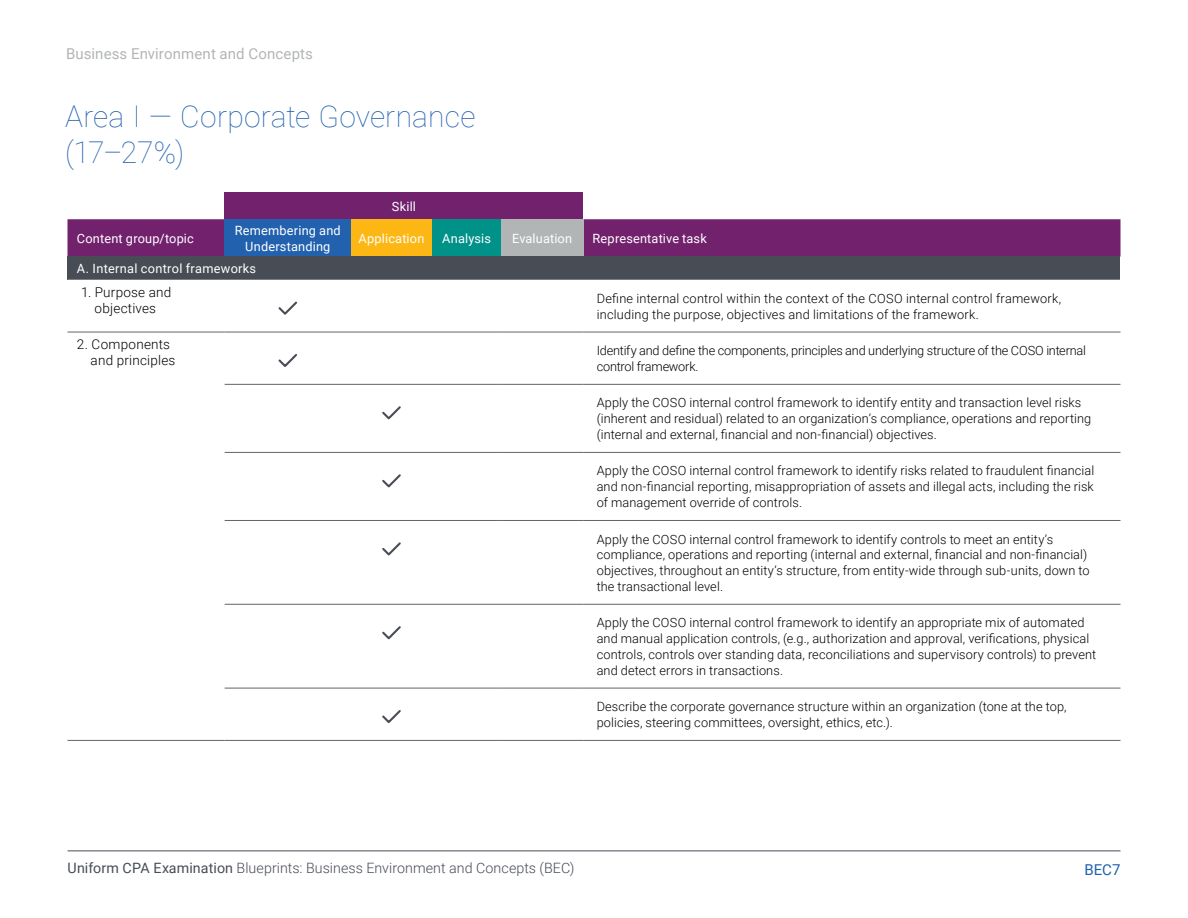
<style>
.page{position:relative;width:1188px;height:918px;background:#fff}
.page>*{position:absolute;margin:0;border:0;box-sizing:border-box;transform-origin:0 0}
.t1{font:100 30px/36px "Roboto";letter-spacing:.005em;color:#2261ae}
.t2{font:15px "Roboto";letter-spacing:.01em;color:#b2b5b6}
.t3{font:15px "Roboto";color:#2261ae}
.t4{font:300 14.25px "Roboto";letter-spacing:.005em;color:#474c55}
.t5{font:300 13.5px/16.5px "Roboto";letter-spacing:.015em;color:#000;text-align:center}
.t6{font:300 12.75px/15.8px "Roboto";letter-spacing:.01em;color:#000}
.t7{font:12.75px/15.8px "Roboto";letter-spacing:.015em;color:#fff;text-align:center}
.t8{font:300 12.75px/15.8px "Roboto";letter-spacing:-.015em;color:#000}
.s1{font-weight:400}
</style>
<div class="page">
<hr style="left:68px;top:850px;width:1052px;height:1px;background:#474c55">
<div style="left:225px;top:192px;width:358px;height:27px;background:#72226d"></div>
<div style="left:68px;top:219px;width:1052px;height:38px;background:#72226d"></div>
<div style="left:225px;top:219px;width:126px;height:38px;background:#2261ae"></div>
<div style="left:351px;top:219px;width:81px;height:38px;background:#fdb714"></div>
<div style="left:432px;top:219px;width:69px;height:38px;background:#009189"></div>
<div style="left:501px;top:219px;width:82px;height:38px;background:#b2b5b6"></div>
<div style="left:68px;top:257px;width:1052px;height:23px;background:#474c55"></div>
<svg style="left:68px;top:331px;width:1052px;height:409px"></svg>
<hr style="left:68px;top:740px;width:157px;height:1px;background:#636466">
<hr style="left:225px;top:452px;width:126px;height:1px;background:#636466">
<hr style="left:351px;top:452px;width:81px;height:1px;background:#636466">
<hr style="left:432px;top:452px;width:69px;height:1px;background:#636466">
<hr style="left:501px;top:452px;width:82px;height:1px;background:#636466">
<hr style="left:583px;top:452px;width:537px;height:1px;background:#636466">
<hr style="left:225px;top:520px;width:126px;height:1px;background:#636466">
<hr style="left:351px;top:520px;width:81px;height:1px;background:#636466">
<hr style="left:432px;top:520px;width:69px;height:1px;background:#636466">
<hr style="left:501px;top:520px;width:82px;height:1px;background:#636466">
<hr style="left:583px;top:520px;width:537px;height:1px;background:#636466">
<hr style="left:225px;top:604px;width:126px;height:1px;background:#636466">
<hr style="left:351px;top:604px;width:81px;height:1px;background:#636466">
<hr style="left:432px;top:604px;width:69px;height:1px;background:#636466">
<hr style="left:501px;top:604px;width:82px;height:1px;background:#636466">
<hr style="left:583px;top:604px;width:537px;height:1px;background:#636466">
<hr style="left:225px;top:688px;width:126px;height:1px;background:#636466">
<hr style="left:351px;top:688px;width:81px;height:1px;background:#636466">
<hr style="left:432px;top:688px;width:69px;height:1px;background:#636466">
<hr style="left:501px;top:688px;width:82px;height:1px;background:#636466">
<hr style="left:583px;top:688px;width:537px;height:1px;background:#636466">
<hr style="left:225px;top:740px;width:126px;height:1px;background:#636466">
<hr style="left:351px;top:740px;width:81px;height:1px;background:#636466">
<hr style="left:432px;top:740px;width:69px;height:1px;background:#636466">
<hr style="left:501px;top:740px;width:82px;height:1px;background:#636466">
<hr style="left:583px;top:740px;width:537px;height:1px;background:#636466">
<hr style="left:68px;top:332px;width:157px;height:1px;background:#636466">
<hr style="left:225px;top:332px;width:126px;height:1px;background:#636466">
<hr style="left:351px;top:332px;width:81px;height:1px;background:#636466">
<hr style="left:432px;top:332px;width:69px;height:1px;background:#636466">
<hr style="left:501px;top:332px;width:82px;height:1px;background:#636466">
<hr style="left:583px;top:332px;width:537px;height:1px;background:#636466">
<hr style="left:225px;top:384px;width:126px;height:1px;background:#636466">
<hr style="left:351px;top:384px;width:81px;height:1px;background:#636466">
<hr style="left:432px;top:384px;width:69px;height:1px;background:#636466">
<hr style="left:501px;top:384px;width:82px;height:1px;background:#636466">
<hr style="left:583px;top:384px;width:537px;height:1px;background:#636466">
<svg style="left:278px;top:301px;width:19px;height:14px"></svg>
<svg style="left:277px;top:352px;width:22px;height:17px"></svg>
<svg style="left:380px;top:404px;width:23px;height:17px"></svg>
<svg style="left:380px;top:472px;width:23px;height:17px"></svg>
<svg style="left:380px;top:540px;width:23px;height:17px"></svg>
<svg style="left:380px;top:624px;width:23px;height:17px"></svg>
<svg style="left:380px;top:708px;width:23px;height:17px"></svg>
<p class="t2" style="left:66px;top:43px;width:248px">Business Environment and Concepts</p>
<h1 class="t1" style="left:65px;top:97px;width:412px">Area I — Corporate Governance (17–27%)</h1>
<p class="t7" style="left:392px;top:198px;width:26px">Skill</p>
<p class="t7" style="left:77px;top:230px;width:118px">Content group/topic</p>
<p class="t7" style="left:235px;top:222px;width:107px">Remembering and<br>Understanding</p>
<p class="t7" style="left:359px;top:230px;width:67px">Application</p>
<p class="t7" style="left:442px;top:230px;width:50px">Analysis</p>
<p class="t7" style="left:512px;top:230px;width:61px">Evaluation</p>
<p class="t7" style="left:593px;top:230px;width:116px">Representative task</p>
<p class="t7" style="left:77px;top:260px;width:181px">A. Internal control frameworks</p>
<p class="t5" style="left:81px;top:283px;width:92px">1. Purpose and objectives</p>
<p class="t6" style="left:597px;top:290px;width:466px">Define internal control within the context of the COSO internal control framework, including the purpose, objectives and limitations of the framework.</p>
<p class="t5" style="left:91px;top:335px;width:86px;text-align:left;text-indent:-14px">2. Components and principles</p>
<p class="t8" style="left:597px;top:342px;width:491px">Identify and define the components, principles and underlying structure of the COSO internal control framework.</p>
<p class="t6" style="left:597px;top:395px;width:496px">Apply the COSO internal control framework to identify entity and transaction level risks (inherent and residual) related to an organization’s compliance, operations and reporting (internal and external, financial and non-financial) objectives.</p>
<p class="t6" style="left:597px;top:463px;width:499px;text-align:justify">Apply the COSO internal control framework to identify risks related to fraudulent financial and non-financial reporting, misappropriation of assets and illegal acts, including the risk of management override of controls.</p>
<p class="t6" style="left:597px;top:531px;width:494px">Apply the COSO internal control framework to identify controls to meet an entity’s compliance, operations and reporting (internal and external, financial and non-financial) objectives, throughout an entity’s structure, from entity-wide through sub-units, down to the transactional level.</p>
<p class="t6" style="left:597px;top:614px;width:501px">Apply the COSO internal control framework to identify an appropriate mix of automated and manual application controls, (e.g., authorization and approval, verifications, physical controls, controls over standing data, reconciliations and supervisory controls) to prevent and detect errors in transactions.</p>
<p class="t6" style="left:597px;top:698px;width:471px">Describe the corporate governance structure within an organization (tone at the top, policies, steering committees, oversight, ethics, etc.).</p>
<p class="t4" style="left:68px;top:858px;width:509px"><span class="s1">Uniform CPA Examination</span> Blueprints: Business Environment and Concepts (BEC)</p>
<p class="t3" style="left:1084px;top:859px;width:38px">BEC7</p>
</div>
